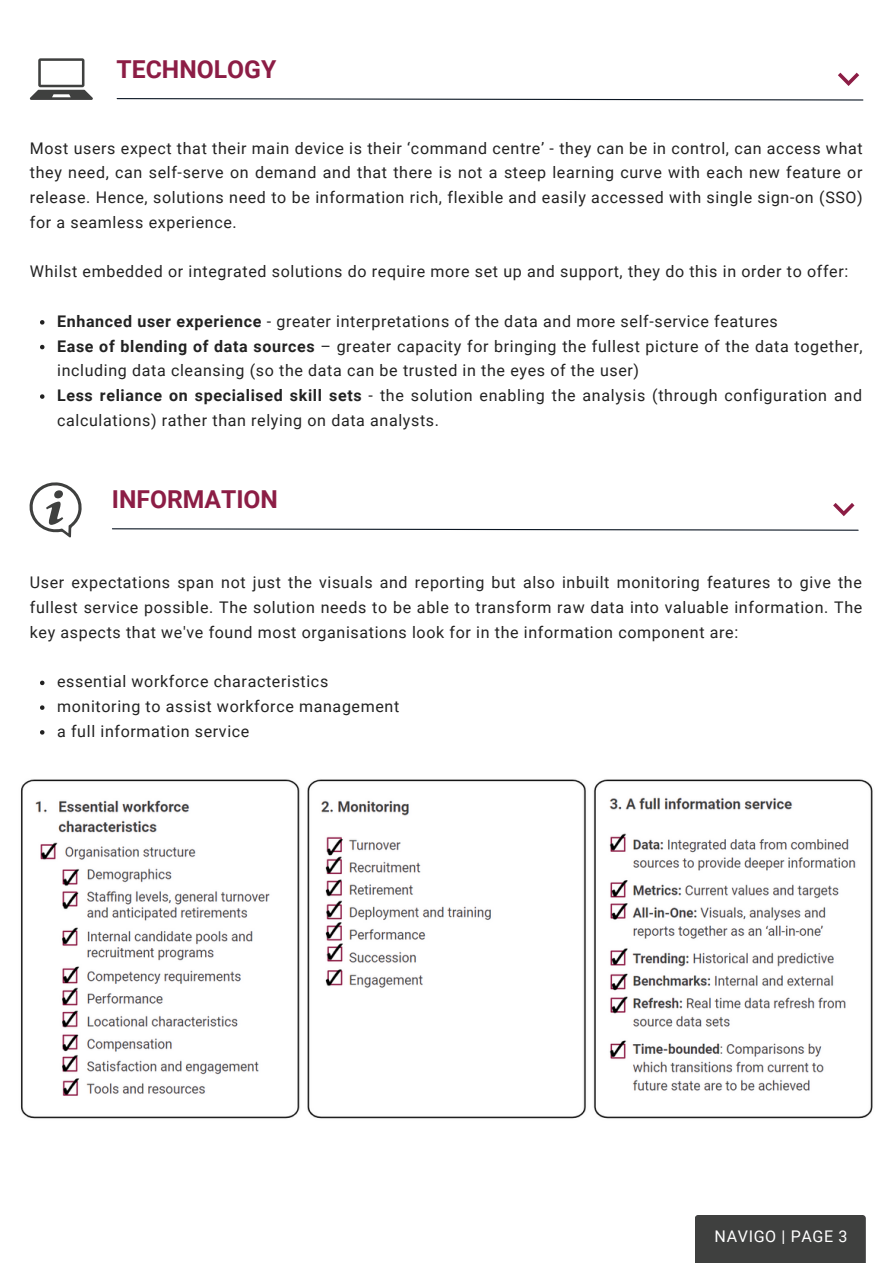
<style>
.page{position:relative;width:893px;height:1264px;background:#fff}
.page>*{position:absolute;margin:0;border:0;box-sizing:border-box;transform-origin:0 0}
.t1{font:700 24.75px "Roboto";color:#8c1d45}
.t2{font:16.05px/24.8px "Roboto";letter-spacing:.04em;color:#222}
.t3{font:16.05px "Roboto";letter-spacing:.04em;color:#fff}
.s1{font-weight:700}
</style>
<div class="page">
<svg style="left:30px;top:58px;width:63px;height:42px"></svg>
<svg style="left:29px;top:482px;width:53px;height:55px"></svg>
<div style="left:695px;top:1215px;width:170px;height:47px;background:#3f403f"></div>
<img style="left:20px;top:779px;width:853px;height:340px">
<svg style="left:40px;top:320px;width:4px;height:4px"></svg>
<svg style="left:40px;top:345px;width:4px;height:4px"></svg>
<svg style="left:40px;top:394px;width:4px;height:5px"></svg>
<svg style="left:40px;top:680px;width:4px;height:5px"></svg>
<svg style="left:40px;top:705px;width:4px;height:5px"></svg>
<svg style="left:40px;top:730px;width:4px;height:4px"></svg>
<svg style="left:116px;top:98px;width:747px;height:3px"></svg>
<svg style="left:838px;top:73px;width:21px;height:13px"></svg>
<svg style="left:112px;top:528px;width:747px;height:3px"></svg>
<svg style="left:833px;top:503px;width:21px;height:13px"></svg>
<p class="t1" style="left:117px;top:55px;width:161px">TECHNOLOGY</p>
<p class="t2" style="left:30px;top:136px;width:834px;text-align:justify">Most users expect that their main device is their ‘command centre’ - they can be in control, can access what they need, can self-serve on demand and that there is not a steep learning curve with each new feature or release. Hence, solutions need to be information rich, flexible and easily accessed with single sign-on (SSO) for a seamless experience.</p>
<p class="t2" style="left:30px;top:259px;width:819px">Whilst embedded or integrated solutions do require more set up and support, they do this in order to offer:</p>
<p class="t2" style="left:57px;top:309px;width:722px"><span class="s1">Enhanced user experience</span> - greater interpretations of the data and more self-service features</p>
<p class="t2" style="left:57px;top:334px;width:806px"><span class="s1">Ease of blending of data sources</span> – greater capacity for bringing the fullest picture of the data together, including data cleansing (so the data can be trusted in the eyes of the user)</p>
<p class="t2" style="left:57px;top:383px;width:806px"><span class="s1">Less reliance on specialised skill sets</span> - the solution enabling the analysis (through configuration and calculations) rather than relying on data analysts.</p>
<p class="t1" style="left:112px;top:485px;width:168px">INFORMATION</p>
<p class="t2" style="left:30px;top:570px;width:834px;text-align:justify">User expectations span not just the visuals and reporting but also inbuilt monitoring features to give the fullest service possible. The solution needs to be able to transform raw data into valuable information. The key aspects that we've found most organisations look for in the information component are:</p>
<p class="t2" style="left:57px;top:669px;width:272px">essential workforce characteristics</p>
<p class="t2" style="left:57px;top:694px;width:343px">monitoring to assist workforce management</p>
<p class="t2" style="left:57px;top:719px;width:194px">a full information service</p>
<p class="t3" style="left:714px;top:1226px;width:134px">NAVIGO | PAGE 3</p>
</div>
